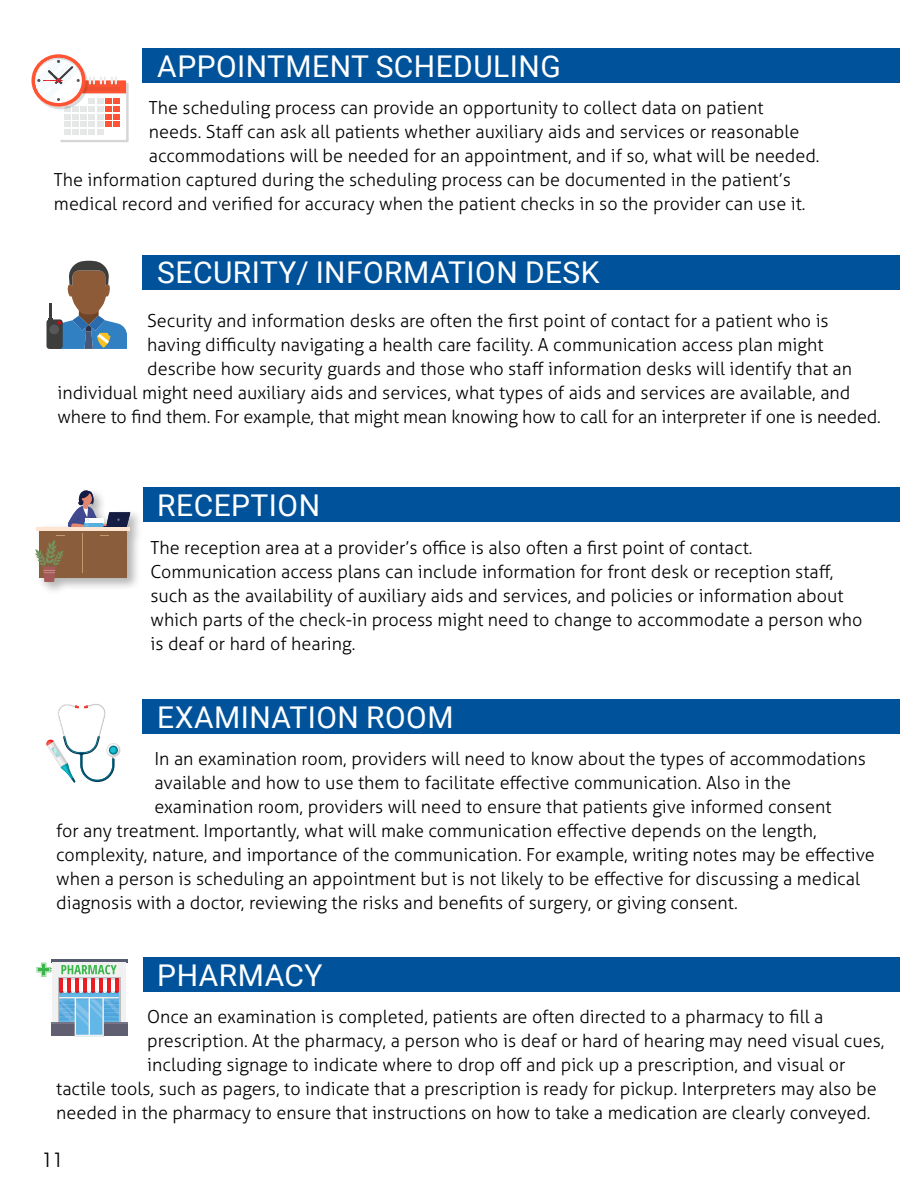
<style>
.page{position:relative;width:918px;height:1188px;background:#fff}
.page>*{position:absolute;margin:0;border:0;box-sizing:border-box;transform-origin:0 0}
.t1{font:30px "Roboto";letter-spacing:.015em;color:#fff}
.t2{font:19.5px "Te X Gyre Adventor";color:#000}
.t3{font:300 18px/24px "Aller";color:#000}
</style>
<div class="page">
<div style="left:143px;top:48px;width:757px;height:34px;background:#00539b"></div>
<svg style="left:31px;top:54px;width:55px;height:53px"></svg>
<svg style="left:35px;top:58px;width:94px;height:84px"></svg>
<div style="left:143px;top:255px;width:757px;height:35px;background:#00539b"></div>
<div style="left:46px;top:319px;width:17px;height:30px;background:#3d3d3b;border-radius:3px"></div>
<svg style="left:49px;top:261px;width:78px;height:88px"></svg>
<div style="left:144px;top:487px;width:756px;height:35px;background:#00539b"></div>
<div style="left:32px;top:487px;width:111px;height:108px;background:#000;opacity:.3"></div>
<svg style="left:35px;top:489px;width:95px;height:93px"></svg>
<div style="left:143px;top:699px;width:757px;height:35px;background:#00539b"></div>
<div style="left:144px;top:957px;width:756px;height:35px;background:#00539b"></div>
<svg style="left:51px;top:959px;width:76px;height:4px"></svg>
<svg style="left:37px;top:963px;width:90px;height:73px"></svg>
<div style="left:106px;top:743px;width:15px;height:14px;background:#f2f2f2;border-radius:50%"></div>
<svg style="left:46px;top:704px;width:74px;height:79px"></svg>
<h3 class="t1" style="left:157px;top:45px;width:405px">APPOINTMENT SCHEDULING</h3>
<p class="t3" style="left:149px;top:96px;width:616px">The scheduling process can provide an opportunity to collect data on patient</p>
<p class="t3" style="left:149px;top:120px;width:652px">needs. Staff can ask all patients whether auxiliary aids and services or reasonable</p>
<p class="t3" style="left:149px;top:144px;width:672px">accommodations will be needed for an appointment, and if so, what will be needed.</p>
<p class="t3" style="left:54px;top:168px;width:738px">The information captured during the scheduling process can be documented in the patient’s</p>
<p class="t3" style="left:54px;top:192px;width:753px">medical record and verified for accuracy when the patient checks in so the provider can use it.</p>
<h3 class="t1" style="left:157px;top:252px;width:444px">SECURITY/ INFORMATION DESK</h3>
<p class="t3" style="left:147px;top:309px;width:683px">Security and information desks are often the first point of contact for a patient who is</p>
<p class="t3" style="left:147px;top:333px;width:678px">having difficulty navigating a health care facility. A communication access plan might</p>
<p class="t3" style="left:147px;top:357px;width:706px">describe how security guards and those who staff information desks will identify that an</p>
<p class="t3" style="left:57px;top:381px;width:794px">individual might need auxiliary aids and services, what types of aids and services are available, and</p>
<p class="t3" style="left:57px;top:405px;width:825px">where to find them. For example, that might mean knowing how to call for an interpreter if one is needed.</p>
<h3 class="t1" style="left:157px;top:484px;width:164px">RECEPTION</h3>
<p class="t3" style="left:150px;top:535px;width:713px">The reception area at a provider’s office is also often a first point of contact.<br>Communication access plans can include information for front desk or reception staff, such as the availability of auxiliary aids and services, and policies or information about which parts of the check-in process might need to change to accommodate a person who is deaf or hard of hearing.</p>
<h3 class="t1" style="left:157px;top:696px;width:298px">EXAMINATION ROOM</h3>
<p class="t3" style="left:154px;top:747px;width:713px">In an examination room, providers will need to know about the types of accommodations</p>
<p class="t3" style="left:154px;top:771px;width:638px">available and how to use them to facilitate effective communication. Also in the</p>
<p class="t3" style="left:154px;top:795px;width:679px">examination room, providers will need to ensure that patients give informed consent</p>
<p class="t3" style="left:56px;top:819px;width:762px">for any treatment. Importantly, what will make communication effective depends on the length,</p>
<p class="t3" style="left:56px;top:843px;width:820px">complexity, nature, and importance of the communication. For example, writing notes may be effective</p>
<p class="t3" style="left:56px;top:867px;width:805px">when a person is scheduling an appointment but is not likely to be effective for discussing a medical</p>
<p class="t3" style="left:56px;top:891px;width:683px">diagnosis with a doctor, reviewing the risks and benefits of surgery, or giving consent.</p>
<h3 class="t1" style="left:157px;top:954px;width:167px">PHARMACY</h3>
<p class="t3" style="left:147px;top:1005px;width:678px">Once an examination is completed, patients are often directed to a pharmacy to fill a</p>
<p class="t3" style="left:147px;top:1029px;width:739px">prescription. At the pharmacy, a person who is deaf or hard of hearing may need visual cues,</p>
<p class="t3" style="left:147px;top:1053px;width:700px">including signage to indicate where to drop off and pick up a prescription, and visual or</p>
<p class="t3" style="left:56px;top:1077px;width:822px">tactile tools, such as pagers, to indicate that a prescription is ready for pickup. Interpreters may also be</p>
<p class="t3" style="left:56px;top:1101px;width:816px">needed in the pharmacy to ensure that instructions on how to take a medication are clearly conveyed.</p>
<p class="t2" style="left:41px;top:1144px;width:23px">11</p>
</div>
